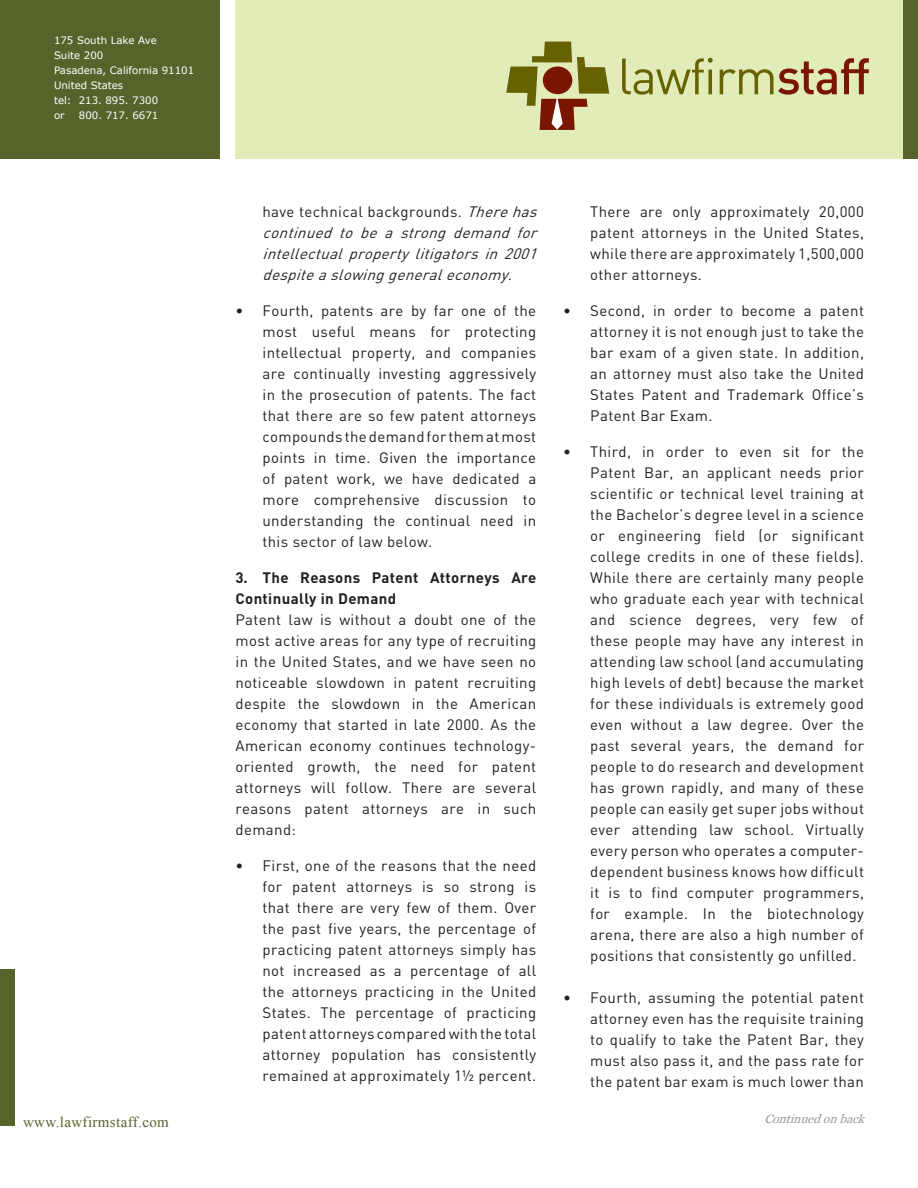
<style>
.page{position:relative;width:918px;height:1188px;background:#fff}
.page>*{position:absolute;margin:0;border:0;box-sizing:border-box;transform-origin:0 0}
.body_text{font:15px/21px "DIN";letter-spacing:.025em;color:#231f20;text-align:justify}
.body_text-2{font:italic 15px/21px "DIN";color:#231f20;text-align:justify}
.body_text-3{font:700 15px/21px "DIN";letter-spacing:.025em;color:#231f20}
.t1{font:15px "Times New Roman";letter-spacing:.025em;color:#56642c}
.t2{font:italic 12px "Georgia";color:#97999c}
.t3{font:10.2px/15px "Verdana";color:#fff}
.s1{font-style:normal}
</style>
<div class="page">
<div style="left:0;top:0;width:220px;height:159px;background:#56642c"></div>
<div style="left:236px;top:0;width:667px;height:159px;background:#e2ecb8"></div>
<div style="left:903px;top:0;width:15px;height:159px;background:#56642c"></div>
<svg style="left:506px;top:42px;width:103px;height:88px"></svg>
<svg style="left:622px;top:58px;width:91px;height:37px"></svg>
<svg style="left:720px;top:58px;width:149px;height:37px"></svg>
<div style="left:0;top:969px;width:15px;height:157px;background:#56642c"></div>
<p class="t3" style="left:54px;top:32px;width:142px">175 South Lake Ave<br>Suite 200<br>Pasadena, California 91101<br>United States<br>tel: 213. 895. 7300<br>or</p>
<p class="t3" style="left:79px;top:107px;width:81px">800. 717. 6671</p>
<p class="body_text-2" style="left:262px;top:201px;width:281px"><span class="s1">have technical backgrounds.</span> Therehas continued to be a strong demand for intellectualpropertylitigatorsin2001 despiteaslowinggeneraleconomy.</p>
<p class="body_text" style="left:262px;top:300px;width:275px">Fourth, patents are by far one of the most useful means for protecting intellectual property, and companies are continually investing aggressively in the prosecution of patents. The fact that there are so few patent attorneys compounds the demand for them at most points in time. Given the importance of patent work, we have dedicated a more comprehensive discussion to understanding the continual need in this sector of law below.</p>
<p class="body_text-3" style="left:236px;top:566px;width:302px;text-indent:27px">The Reasons Patent Attorneys Are<br>Continually in Demand</p>
<p class="body_text" style="left:236px;top:609px;width:302px">Patent law is without a doubt one of the most active areas for any type of recruiting in the United States, and we have seen no noticeable slowdown in patent recruiting despite the slowdown in the American economy that started in late 2000. As the American economy continues technology&shy;oriented growth, the need for patent attorneys will follow. There are several reasons patent attorneys are in such demand:</p>
<p class="body_text" style="left:262px;top:855px;width:275px">First, one of the reasons that the need for patent attorneys is so strong is that there are very few of them. Over the past five years, the percentage of practicing patent attorneys simply has not increased as a percentage of all the attorneys practicing in the United States. The percentage of practicing patent attorneys compared with the total attorney population has consistently remained at approximately 1½ percent.</p>
<p class="body_text" style="left:236px;top:300px;width:9px">•</p>
<p class="body_text-3" style="left:236px;top:566px;width:14px">3.</p>
<p class="body_text" style="left:236px;top:855px;width:9px">•</p>
<p class="body_text" style="left:563px;top:300px;width:9px">•</p>
<p class="body_text" style="left:563px;top:441px;width:9px">•</p>
<p class="body_text" style="left:563px;top:987px;width:9px">•</p>
<p class="body_text" style="left:590px;top:201px;width:275px">There are only approximately 20,000 patent attorneys in the United States, while there are approximately 1,500,000 other attorneys.</p>
<p class="body_text" style="left:590px;top:300px;width:275px">Second, in order to become a patent attorney it is not enough just to take the bar exam of a given state. In addition, an attorney must also take the United States Patent and Trademark Office’s Patent Bar Exam.</p>
<p class="body_text" style="left:590px;top:441px;width:275px">Third, in order to even sit for the Patent Bar, an applicant needs prior scientific or technical level training at the Bachelor’s degree level in a science or engineering field (or significant college credits in one of these fields).<br>While there are certainly many people who graduate each year with technical and science degrees, very few of these people may have any interest in attending law school (and accumulating high levels of debt) because the market for these individuals is extremely good even without a law degree. Over the past several years, the demand for people to do research and development has grown rapidly, and many of these people can easily get super jobs without ever attending law school. Virtually every person who operates a computer&shy;dependent business knows how difficult it is to find computer programmers, for example. In the biotechnology arena, there are also a high number of positions that consistently go unfilled.</p>
<p class="body_text" style="left:590px;top:987px;width:275px">Fourth, assuming the potential patent attorney even has the requisite training to qualify to take the Patent Bar, they must also pass it, and the pass rate for the patent bar exam is much lower than</p>
<p class="t1" style="left:23px;top:1111px;width:147px">www.lawfirmstaff.com</p>
<p class="t2" style="left:764px;top:1112px;width:105px">Continuedonback</p>
</div>
